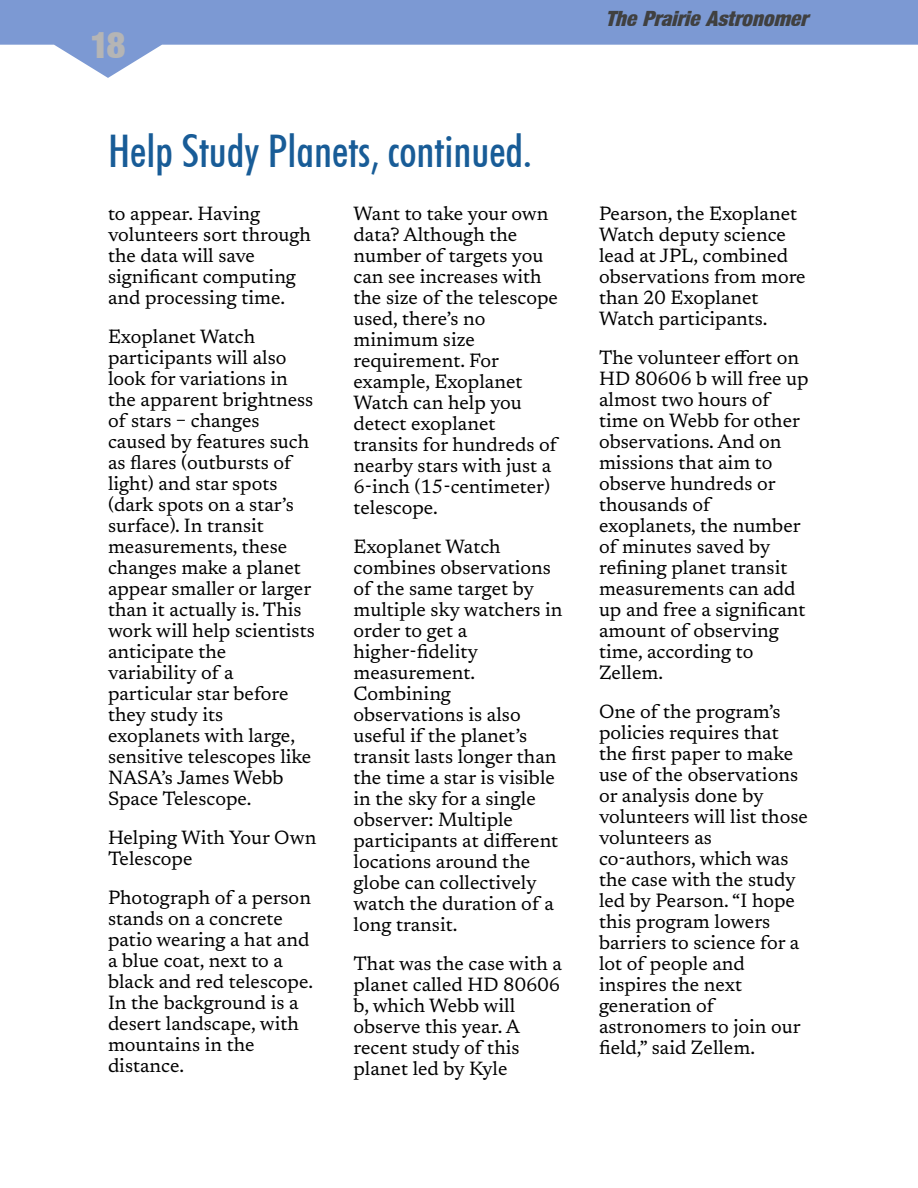
<style>
.page{position:relative;width:918px;height:1188px;background:#fff}
.page>*{position:absolute;margin:0;border:0;box-sizing:border-box;transform-origin:0 0}
.t1{font:500 condensed 45px "Futura BT";color:#185c97}
.t2{font:36px "Basic Sans Heavy SF Bold";color:#b5b5b5}
.t3{font:italic 21px "Basic Sans Heavy SF Bold";color:#404040}
.t4{font:19.5px/21px "Newsreader";color:#000}
</style>
<div class="page">
<svg style="left:0;top:0;width:918px;height:78px;fill:#7c99d3"></svg>
<h2 class="t2" style="left:90px;top:31px;width:37px">18</h2>
<h1 class="t1" style="left:108px;top:133px;width:425px">Help Study Planets, continued.</h1>
<p class="t4" style="left:108px;top:205px;width:204px">to appear. Having volunteers sort through the data will save significant computing and processing time.</p>
<p class="t4" style="left:108px;top:328px;width:208px">Exoplanet Watch participants will also look for variations in the apparent brightness of stars – changes caused by features such as flares (outbursts of light) and star spots (dark spots on a star’s surface). In transit measurements, these changes make a planet appear smaller or larger than it actually is. This work will help scientists anticipate the variability of a particular star before they study its exoplanets with large, sensitive telescopes like<br>NASA’s James Webb<br>Space Telescope.</p>
<p class="t4" style="left:108px;top:829px;width:210px">Helping With Your Own<br>Telescope</p>
<p class="t4" style="left:108px;top:889px;width:207px">Photograph of a person stands on a concrete patio wearing a hat and a blue coat, next to a black and red telescope.<br>In the background is a desert landscape, with mountains in the distance.</p>
<p class="t4" style="left:354px;top:205px;width:206px">Want to take your own data? Although the number of targets you can see increases with the size of the telescope used, there’s no minimum size requirement. For example, Exoplanet<br>Watch can help you detect exoplanet transits for hundreds of nearby stars with just a<br>6-inch (15-centimeter) telescope.</p>
<p class="t4" style="left:354px;top:538px;width:211px">Exoplanet Watch combines observations of the same target by multiple sky watchers in order to get a higher-fidelity measurement.<br>Combining observations is also useful if the planet’s transit lasts longer than the time a star is visible in the sky for a single observer: Multiple participants at different locations around the globe can collectively watch the duration of a long transit.</p>
<p class="t4" style="left:354px;top:955px;width:210px">That was the case with a planet called HD 80606 b, which Webb will observe this year. A recent study of this planet led by Kyle</p>
<p class="t3" style="left:606px;top:11px;width:204px">The Prairie Astronomer</p>
<p class="t4" style="left:599px;top:205px;width:208px">Pearson, the Exoplanet<br>Watch deputy science lead at JPL, combined observations from more than 20 Exoplanet<br>Watch participants.</p>
<p class="t4" style="left:599px;top:349px;width:211px">The volunteer effort on<br>HD 80606 b will free up almost two hours of time on Webb for other observations. And on missions that aim to observe hundreds or thousands of exoplanets, the number of minutes saved by refining planet transit measurements can add up and free a significant amount of observing time, according to<br>Zellem.</p>
<p class="t4" style="left:599px;top:703px;width:210px">One of the program’s policies requires that the first paper to make use of the observations or analysis done by volunteers will list those volunteers as co-authors, which was the case with the study led by Pearson. “I hope this program lowers barriers to science for a lot of people and inspires the next generation of astronomers to join our field,” said Zellem.</p>
</div>
